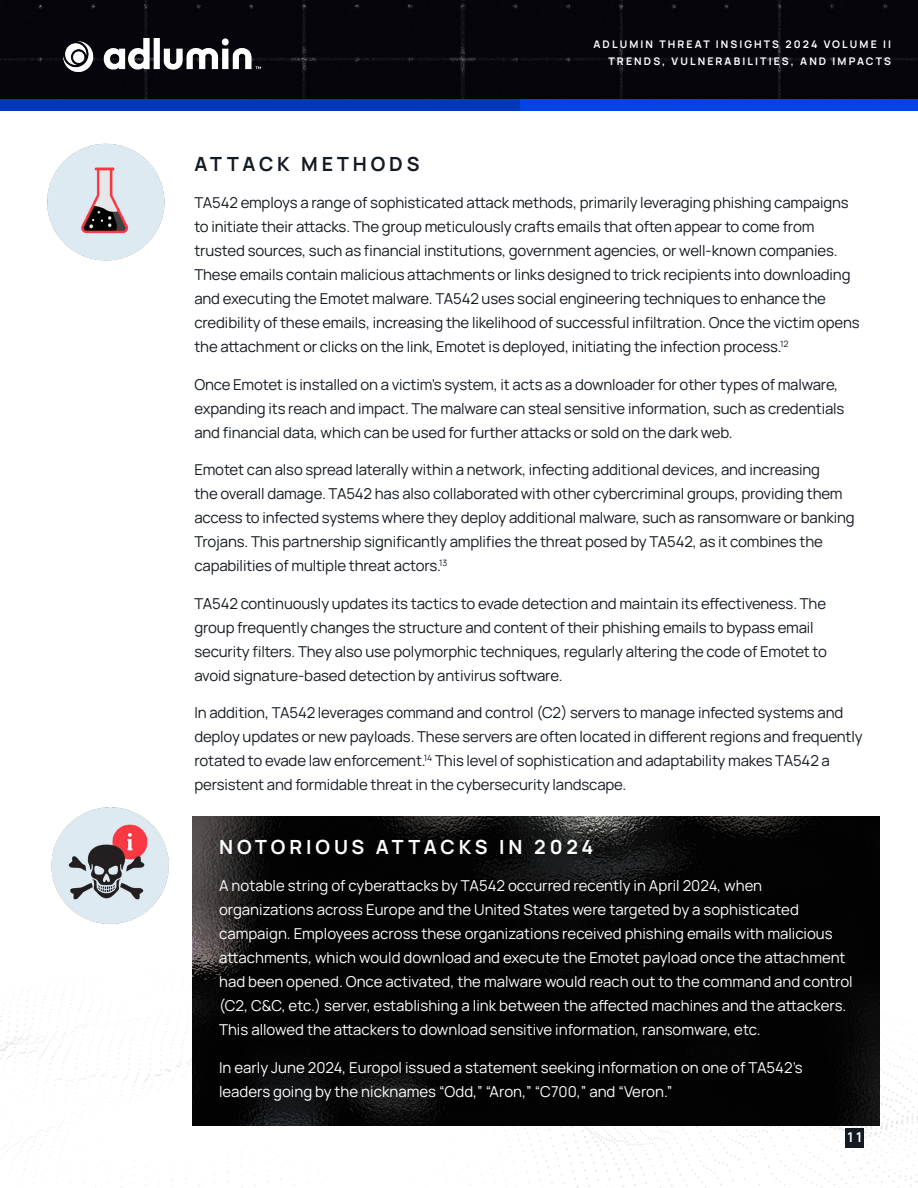
<style>
.page{position:relative;width:918px;height:1188px;background:#fff}
.page>*{position:absolute;margin:0;border:0;box-sizing:border-box;transform-origin:0 0}
.t1{font:700 19.5px "Manrope";letter-spacing:.2em;color:#fff}
.t2{font:700 19.5px "Manrope";letter-spacing:.2em;color:#141a22}
.t3{font:15px/24px "Manrope";letter-spacing:-.01em;color:#141a22}
.t4{font:15px/24px "Manrope";color:#fff}
.t5{font:700 13.5px "Manrope";color:#fff}
.t6{font:700 10.5px/16.5px "Manrope";letter-spacing:.2em;color:#fff;text-align:right}
</style>
<div class="page">
<div style="left:0;top:62px;width:770px;height:49px;background:#0137ba"></div>
<div style="left:520px;top:62px;width:398px;height:49px;background:#0043e8"></div>
<div style="left:0;top:0;width:918px;height:99px;background:#06050b"></div>
<img style="left:63px;top:38px;width:197px;height:33px">
<img style="left:0;top:987px;width:918px;height:201px">
<img style="left:192px;top:816px;width:688px;height:309px">
<div style="left:846px;top:1128px;width:18px;height:20px;background:#141a22"></div>
<img style="left:47px;top:143px;width:118px;height:118px">
<img style="left:51px;top:807px;width:118px;height:117px">
<p class="t6" style="left:594px;top:36px;width:299px">ADLUMIN THREAT INSIGHTS 2024 VOLUME II<br>TRENDS, VULNERABILITIES, AND IMPACTS</p>
<h1 class="t2" style="left:194px;top:150px;width:227px">ATTACK METHODS</h1>
<p class="t3" style="left:194px;top:190px;width:667px">TA542 employs a range of sophisticated attack methods, primarily leveraging phishing campaigns to initiate their attacks. The group meticulously crafts emails that often appear to come from trusted sources, such as financial institutions, government agencies, or well-known companies.<br>These emails contain malicious attachments or links designed to trick recipients into downloading and executing the Emotet malware. TA542 uses social engineering techniques to enhance the credibility of these emails, increasing the likelihood of successful infiltration. Once the victim opens the attachment or clicks on the link, Emotet is deployed, initiating the infection process.<sup>12</sup></p>
<p class="t3" style="left:194px;top:371px;width:652px">Once Emotet is installed on a victim’s system, it acts as a downloader for other types of malware, expanding its reach and impact. The malware can steal sensitive information, such as credentials and financial data, which can be used for further attacks or sold on the dark web.</p>
<p class="t3" style="left:194px;top:457px;width:662px">Emotet can also spread laterally within a network, infecting additional devices, and increasing<br>the overall damage. TA542 has also collaborated with other cybercriminal groups, providing them access to infected systems where they deploy additional malware, such as ransomware or banking Trojans. This partnership significantly amplifies the threat posed by TA542, as it combines the capabilities of multiple threat actors.<sup>13</sup></p>
<p class="t3" style="left:194px;top:590px;width:634px">TA542 continuously updates its tactics to evade detection and maintain its effectiveness. The group frequently changes the structure and content of their phishing emails to bypass email security filters. They also use polymorphic techniques, regularly altering the code of Emotet to avoid signature-based detection by antivirus software.</p>
<p class="t3" style="left:194px;top:700px;width:670px">In addition, TA542 leverages command and control (C2) servers to manage infected systems and deploy updates or new payloads. These servers are often located in different regions and frequently rotated to evade law enforcement.<sup>14</sup> This level of sophistication and adaptability makes TA542 a persistent and formidable threat in the cybersecurity landscape.</p>
<h1 class="t1" style="left:219px;top:833px;width:376px">NOTORIOUS ATTACKS IN 2024</h1>
<p class="t4" style="left:219px;top:873px;width:635px">A notable string of cyberattacks by TA542 occurred recently in April 2024, when organizations across Europe and the United States were targeted by a sophisticated campaign. Employees across these organizations received phishing emails with malicious attachments, which would download and execute the Emotet payload once the attachment had been opened. Once activated, the malware would reach out to the command and control (C2, C&amp;C, etc.) server, establishing a link between the affected machines and the attackers.<br>This allowed the attackers to download sensitive information, ransomware, etc.</p>
<p class="t4" style="left:219px;top:1055px;width:585px">In early June 2024, Europol issued a statement seeking information on one of TA542’s leaders going by the nicknames “Odd,” “Aron,” “C700,” and “Veron.”</p>
<p class="t5" style="left:847px;top:1128px;width:16px">11</p>
</div>
